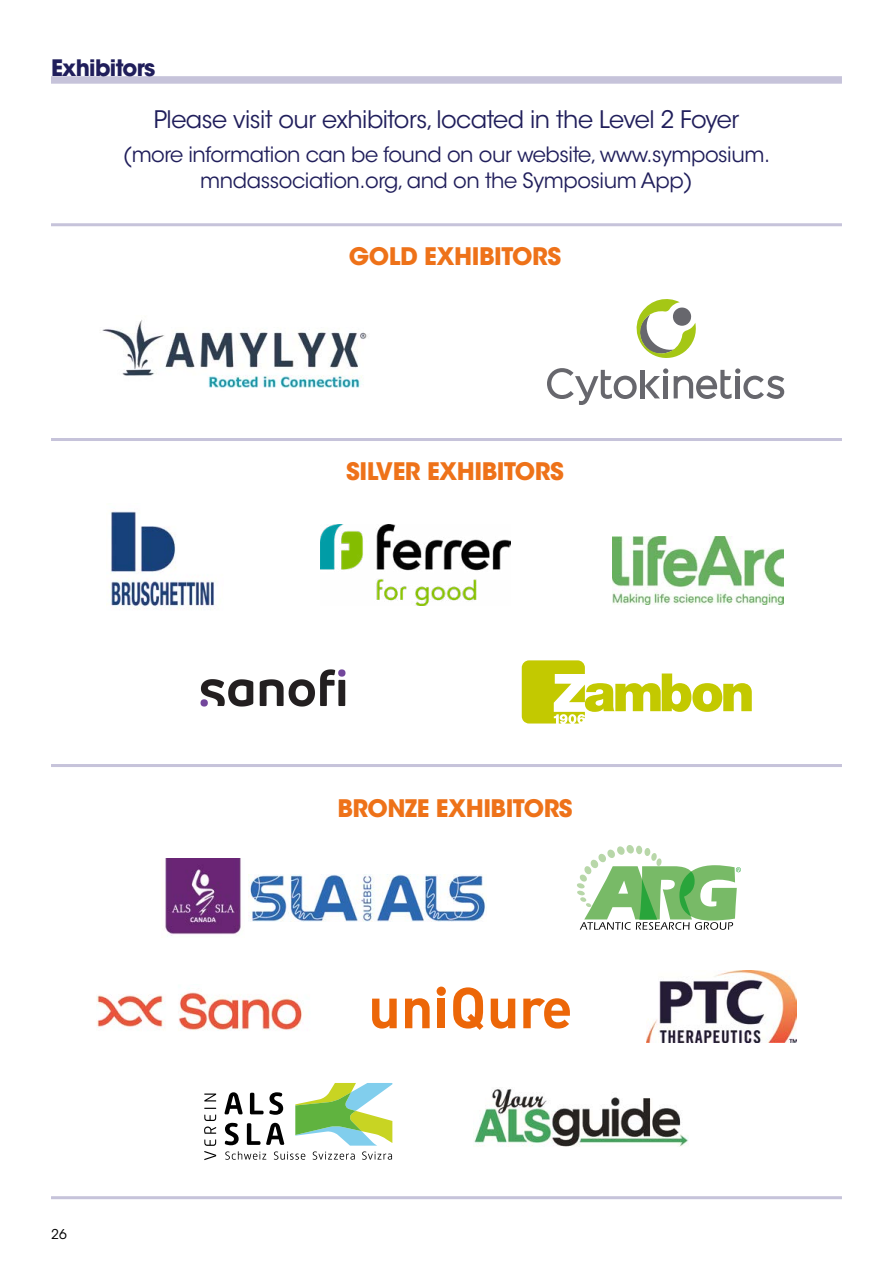
<style>
.page{position:relative;width:893px;height:1263px;background:#fff}
.page>*{position:absolute;margin:0;border:0;box-sizing:border-box;transform-origin:0 0}
.Main_page_heading{font:24px "ITC Avant Garde Std";letter-spacing:-.02em;color:#201e5b}
.Day{font:700 24px "ITC Avant Garde Std";letter-spacing:-.02em;color:#ee7219}
._2023_Page_heading{font:700 22.5px "ITC Avant Garde Std";letter-spacing:-.03em;color:#201e5b}
.Main_page_heading-2{font:21px/25.5px "ITC Avant Garde Std";letter-spacing:-.02em;color:#201e5b;text-align:center}
.t1{font:13.5px "ITC Avant Garde Std";color:#000}
</style>
<div class="page">
<svg style="left:522px;top:660px;width:230px;height:63px"></svg>
<svg style="left:577px;top:845px;width:164px;height:85px"></svg>
<img style="left:249px;top:875px;width:237px;height:47px">
<img style="left:102px;top:320px;width:266px;height:68px">
<svg style="left:547px;top:299px;width:237px;height:106px"></svg>
<img style="left:321px;top:524px;width:189px;height:81px">
<img style="left:109px;top:511px;width:106px;height:99px">
<img style="left:613px;top:536px;width:170px;height:69px">
<img style="left:200px;top:669px;width:146px;height:38px">
<div style="left:51px;top:76px;width:791px;height:8px;background:#c6c3da"></div>
<img style="left:646px;top:970px;width:151px;height:72px">
<hr style="left:51px;top:438px;width:791px;height:3px;background:#c6c3da">
<hr style="left:51px;top:764px;width:791px;height:3px;background:#c6c3da">
<hr style="left:51px;top:1196px;width:791px;height:3px;background:#c6c3da">
<hr style="left:51px;top:223px;width:791px;height:3px;background:#c6c3da">
<img style="left:96px;top:988px;width:207px;height:43px">
<img style="left:473px;top:1089px;width:216px;height:58px">
<svg style="left:295px;top:1083px;width:97px;height:62px"></svg>
<svg style="left:225px;top:1123px;width:14px;height:22px"></svg>
<svg style="left:247px;top:1123px;width:37px;height:22px"></svg>
<svg style="left:224px;top:1092px;width:19px;height:22px"></svg>
<svg style="left:250px;top:1092px;width:33px;height:23px"></svg>
<svg style="left:225px;top:1151px;width:41px;height:9px"></svg>
<svg style="left:274px;top:1151px;width:31px;height:9px"></svg>
<svg style="left:313px;top:1151px;width:42px;height:9px"></svg>
<svg style="left:362px;top:1151px;width:30px;height:9px"></svg>
<svg style="left:204px;top:1108px;width:12px;height:52px"></svg>
<svg style="left:204px;top:1093px;width:12px;height:8px"></svg>
<svg style="left:372px;top:998px;width:25px;height:30px"></svg>
<svg style="left:405px;top:998px;width:25px;height:30px"></svg>
<div style="left:437px;top:986px;width:9px;height:10px;background:#ec6608;border-radius:50%"></div>
<div style="left:438px;top:998px;width:7px;height:30px;background:#ec6608"></div>
<svg style="left:491px;top:998px;width:24px;height:30px"></svg>
<svg style="left:523px;top:998px;width:47px;height:30px"></svg>
<svg style="left:453px;top:987px;width:30px;height:43px"></svg>
<img style="left:165px;top:859px;width:76px;height:77px">
<p class="_2023_Page_heading" style="left:51px;top:53px;width:106px">Exhibitors</p>
<p class="Main_page_heading" style="left:154px;top:105px;width:587px">Please visit our exhibitors, located in the Level 2 Foyer</p>
<p class="Main_page_heading-2" style="left:123px;top:142px;width:649px">(more information can be found on our website, www.symposium. mndassociation.org, and on the Symposium App)</p>
<p class="Day" style="left:349px;top:241px;width:214px">GOLD EXHIBITORS</p>
<p class="Day" style="left:346px;top:456px;width:219px">SILVER EXHIBITORS</p>
<p class="t1" style="left:51px;top:1226px;width:17px">26</p>
<p class="Day" style="left:337px;top:792px;width:237px">BRONZE EXHIBITORS</p>
</div>
